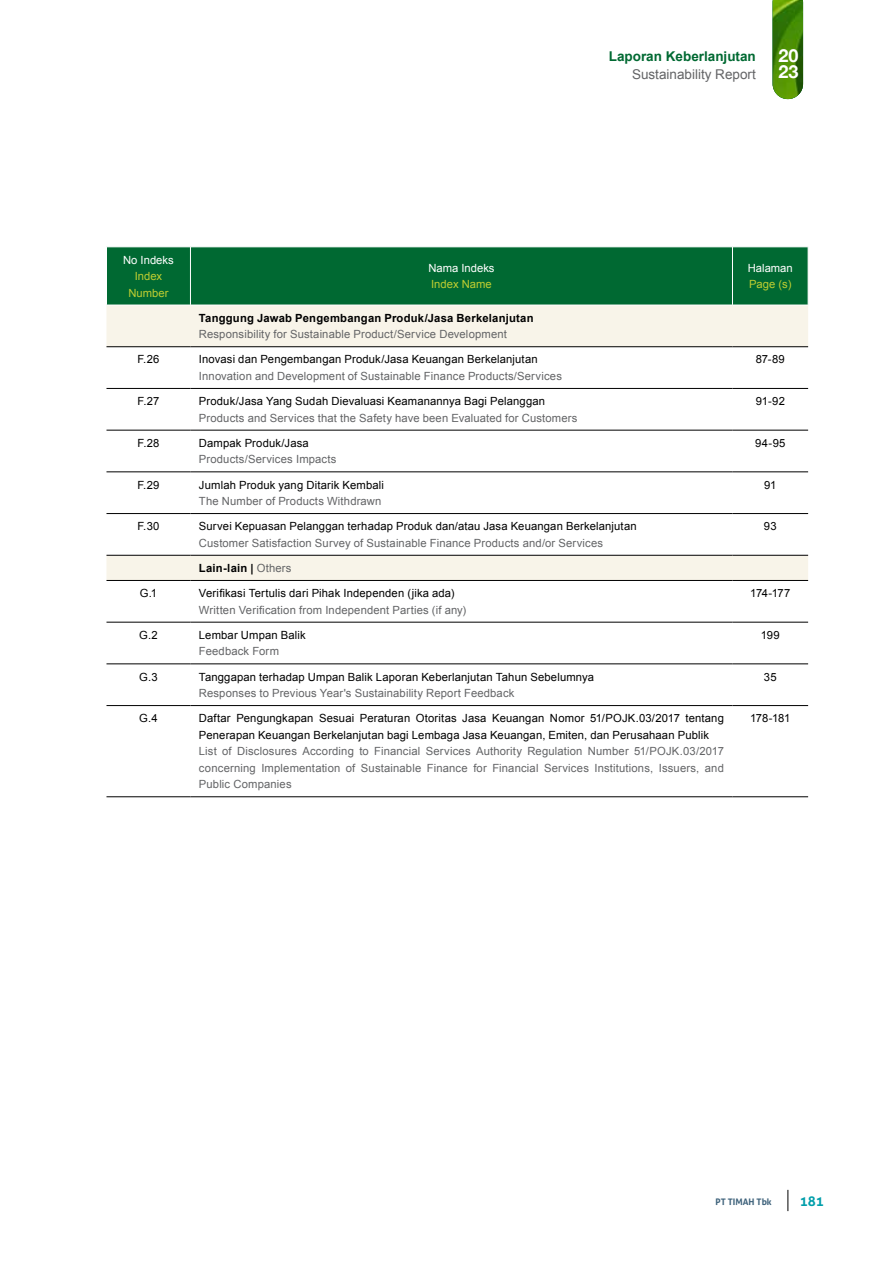
<style>
.page{position:relative;width:893px;height:1263px;background:#fff}
.page>*{position:absolute;margin:0;border:0;box-sizing:border-box;transform-origin:0 0}
.t1{font:700 18px/16.5px "Helvetica Neue";color:#fff}
.t2{font:700 13.5px "Arial";color:#006932}
.t3{font:13.5px "Arial";color:#636466}
.t4{font:700 13.5px "Aller";color:#009eaa}
.t5{font:11.25px/16.5px "Arial";letter-spacing:.015em;color:#636466;text-align:justify}
.t6{font:11.25px/16.5px "Arial";letter-spacing:.01em;color:#000}
.t7{font:700 11.25px "Arial";letter-spacing:.02em;color:#000}
.t8{font:11.25px/16.5px "Arial";color:#becd31;text-align:center}
.t9{font:11.25px "Arial";color:#fff}
.t10{font:700 9px "Aller";color:#3e627b}
.s1{font-weight:400;color:#636466}
</style>
<div class="page">
<svg style="left:787px;top:1190px;width:1px;height:21px"></svg>
<img style="left:773px;top:0;width:30px;height:99px">
<div style="left:107px;top:248px;width:701px;height:57px;background:#006932"></div>
<svg style="left:106px;top:306px;width:702px;height:274px"></svg>
<hr style="left:190px;top:247px;width:1px;height:58px;background:#fff">
<hr style="left:732px;top:247px;width:1px;height:58px;background:#fff">
<hr style="left:106px;top:388px;width:84px;height:1px;background:#000">
<hr style="left:190px;top:388px;width:542px;height:1px;background:#000">
<hr style="left:732px;top:388px;width:76px;height:1px;background:#000">
<hr style="left:106px;top:430px;width:84px;height:1px;background:#000">
<hr style="left:190px;top:430px;width:542px;height:1px;background:#000">
<hr style="left:732px;top:430px;width:76px;height:1px;background:#000">
<hr style="left:106px;top:472px;width:84px;height:1px;background:#000">
<hr style="left:190px;top:472px;width:542px;height:1px;background:#000">
<hr style="left:732px;top:472px;width:76px;height:1px;background:#000">
<hr style="left:106px;top:513px;width:84px;height:1px;background:#000">
<hr style="left:190px;top:513px;width:542px;height:1px;background:#000">
<hr style="left:732px;top:513px;width:76px;height:1px;background:#000">
<hr style="left:106px;top:622px;width:84px;height:1px;background:#000">
<hr style="left:190px;top:622px;width:542px;height:1px;background:#000">
<hr style="left:732px;top:622px;width:76px;height:1px;background:#000">
<hr style="left:106px;top:664px;width:84px;height:1px;background:#000">
<hr style="left:190px;top:664px;width:542px;height:1px;background:#000">
<hr style="left:732px;top:664px;width:76px;height:1px;background:#000">
<hr style="left:106px;top:705px;width:84px;height:1px;background:#000">
<hr style="left:190px;top:705px;width:542px;height:1px;background:#000">
<hr style="left:732px;top:705px;width:76px;height:1px;background:#000">
<hr style="left:106px;top:796px;width:84px;height:1px;background:#000">
<hr style="left:190px;top:796px;width:542px;height:1px;background:#000">
<hr style="left:732px;top:796px;width:76px;height:1px;background:#000">
<hr style="left:106px;top:346px;width:84px;height:1px;background:#000">
<hr style="left:190px;top:346px;width:542px;height:1px;background:#000">
<hr style="left:732px;top:346px;width:76px;height:1px;background:#000">
<hr style="left:106px;top:555px;width:84px;height:1px;background:#000">
<hr style="left:190px;top:555px;width:542px;height:1px;background:#000">
<hr style="left:732px;top:555px;width:76px;height:1px;background:#000">
<hr style="left:106px;top:580px;width:84px;height:1px;background:#000">
<hr style="left:190px;top:580px;width:542px;height:1px;background:#000">
<hr style="left:732px;top:580px;width:76px;height:1px;background:#000">
<p class="t2" style="left:609px;top:47px;width:149px">Laporan Keberlanjutan</p>
<p class="t3" style="left:632px;top:65px;width:125px">Sustainability Report</p>
<h1 class="t1" style="left:779px;top:48px;width:22px">20<br>23</h1>
<p class="t9" style="left:123px;top:252px;width:52px">No Indeks</p>
<p class="t8" style="left:128px;top:268px;width:42px">Index<br>Number</p>
<p class="t9" style="left:428px;top:260px;width:68px">Nama Indeks</p>
<p class="t8" style="left:431px;top:276px;width:62px">Index Name</p>
<p class="t9" style="left:748px;top:260px;width:47px">Halaman</p>
<p class="t8" style="left:749px;top:276px;width:44px">Page (s)</p>
<p class="t7" style="left:199px;top:310px;width:336px">Tanggung Jawab Pengembangan Produk/Jasa Berkelanjutan</p>
<p class="t5" style="left:199px;top:326px;width:309px">Responsibility for Sustainable Product/Service Development</p>
<p class="t6" style="left:137px;top:351px;width:24px">F.26</p>
<p class="t6" style="left:199px;top:351px;width:340px">Inovasi dan Pengembangan Produk/Jasa Keuangan Berkelanjutan</p>
<p class="t5" style="left:199px;top:368px;width:365px">Innovation and Development of Sustainable Finance Products/Services</p>
<p class="t6" style="left:756px;top:351px;width:31px">87-89</p>
<p class="t6" style="left:137px;top:393px;width:24px">F.27</p>
<p class="t6" style="left:199px;top:393px;width:348px">Produk/Jasa Yang Sudah Dievaluasi Keamanannya Bagi Pelanggan</p>
<p class="t5" style="left:199px;top:410px;width:380px">Products and Services that the Safety have been Evaluated for Customers</p>
<p class="t6" style="left:756px;top:393px;width:31px">91-92</p>
<p class="t6" style="left:137px;top:435px;width:24px">F.28</p>
<p class="t6" style="left:199px;top:435px;width:111px">Dampak Produk/Jasa</p>
<p class="t5" style="left:199px;top:451px;width:139px">Products/Services Impacts</p>
<p class="t6" style="left:755px;top:435px;width:32px">94-95</p>
<p class="t6" style="left:137px;top:476px;width:24px">F.29</p>
<p class="t6" style="left:199px;top:476px;width:186px">Jumlah Produk yang Ditarik Kembali</p>
<p class="t5" style="left:199px;top:493px;width:184px">The Number of Products Withdrawn</p>
<p class="t6" style="left:764px;top:476px;width:14px">91</p>
<p class="t6" style="left:137px;top:518px;width:24px">F.30</p>
<p class="t6" style="left:199px;top:518px;width:439px">Survei Kepuasan Pelanggan terhadap Produk dan/atau Jasa Keuangan Berkelanjutan</p>
<p class="t5" style="left:199px;top:535px;width:406px">Customer Satisfaction Survey of Sustainable Finance Products and/or Services</p>
<p class="t6" style="left:764px;top:518px;width:14px">93</p>
<p class="t7" style="left:199px;top:561px;width:94px">Lain-lain | <span class="s1">Others</span></p>
<p class="t6" style="left:140px;top:585px;width:19px">G.1</p>
<p class="t6" style="left:199px;top:585px;width:257px">Verifikasi Tertulis dari Pihak Independen (jika ada)</p>
<p class="t5" style="left:199px;top:602px;width:269px">Written Verification from Independent Parties (if any)</p>
<p class="t6" style="left:750px;top:585px;width:42px">174-177</p>
<p class="t6" style="left:139px;top:627px;width:20px">G.2</p>
<p class="t6" style="left:199px;top:627px;width:108px">Lembar Umpan Balik</p>
<p class="t5" style="left:199px;top:643px;width:82px">Feedback Form</p>
<p class="t6" style="left:761px;top:627px;width:20px">199</p>
<p class="t6" style="left:139px;top:668px;width:20px">G.3</p>
<p class="t6" style="left:199px;top:668px;width:397px">Tanggapan terhadap Umpan Balik Laporan Keberlanjutan Tahun Sebelumnya</p>
<p class="t5" style="left:199px;top:685px;width:317px">Responses to Previous Year's Sustainability Report Feedback</p>
<p class="t6" style="left:764px;top:668px;width:14px">35</p>
<p class="t6" style="left:139px;top:710px;width:20px">G.4</p>
<p class="t6" style="left:199px;top:710px;width:526px">Daftar Pengungkapan Sesuai Peraturan Otoritas Jasa Keuangan Nomor 51/POJK.03/2017 tentang<br>Penerapan Keuangan Berkelanjutan bagi Lembaga Jasa Keuangan, Emiten, dan Perusahaan Publik</p>
<p class="t5" style="left:199px;top:743px;width:526px">List of Disclosures According to Financial Services Authority Regulation Number 51/POJK.03/2017 concerning Implementation of Sustainable Finance for Financial Services Institutions, Issuers, and Public Companies</p>
<p class="t6" style="left:750px;top:710px;width:42px">178-181</p>
<p class="t10" style="left:715px;top:1196px;width:58px">PT TIMAH Tbk</p>
<p class="t4" style="left:800px;top:1193px;width:26px">181</p>
</div>
